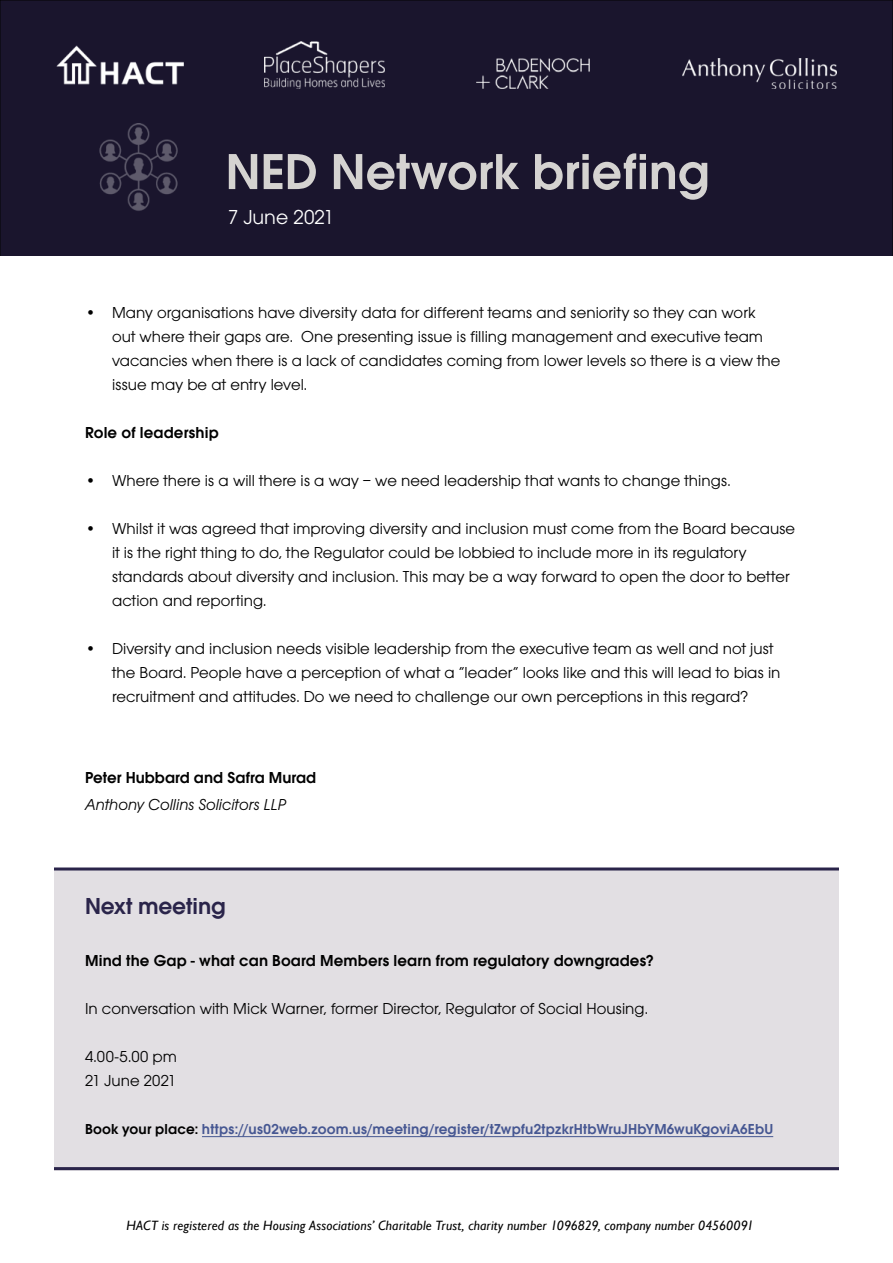
<style>
.page{position:relative;width:893px;height:1263px;background:#fff}
.page>*{position:absolute;margin:0;border:0;box-sizing:border-box;transform-origin:0 0}
.t1{font:600 52.5px "Avant Garde ITC";color:#d5d3d1}
.t2{font:600 24px "Avant Garde ITC";letter-spacing:-.01em;color:#2a244a}
.t3{font:21px "Avant Garde ITC";color:#fff}
.t4{font:16.5px/24px "Avant Garde ITC";letter-spacing:.005em;color:#000}
.t5{font:600 16.5px "Avant Garde ITC";letter-spacing:.005em;color:#000}
.t6{font:italic 16.5px "Avant Garde ITC";color:#000}
.t7{font:600 15px "Avant Garde ITC";letter-spacing:.01em;color:#465792}
.t8{font:italic 13.5px "Gill Sans";letter-spacing:.01em;color:#000}
.s1{color:#000}
</style>
<div class="page">
<div style="left:54px;top:869px;width:785px;height:301px;background:#e2dfe3"></div>
<hr style="left:54px;top:867px;width:785px;height:3px;background:#2a244a">
<hr style="left:54px;top:1167px;width:785px;height:3px;background:#2a244a">
<hr style="left:202px;top:1136px;width:571px;height:1px;background:#465792">
<div style="left:0;top:0;width:893px;height:256px;background:#1a152d"></div>
<img style="left:88px;top:123px;width:101px;height:101px">
<img style="left:265px;top:41px;width:120px;height:47px">
<img style="left:477px;top:58px;width:113px;height:30px">
<img style="left:682px;top:58px;width:154px;height:30px">
<img style="left:54px;top:42px;width:135px;height:46px">
<h1 class="t1" style="left:226px;top:141px;width:486px">NED Network briefing</h1>
<p class="t3" style="left:228px;top:205px;width:108px">7 June 2021</p>
<p class="t4" style="left:112px;top:301px;width:670px;text-indent:-27px">• Many organisations have diversity data for different teams and seniority so they can work out where their gaps are. One presenting issue is filling management and executive team vacancies when there is a lack of candidates coming from lower levels so there is a view the issue may be at entry level.</p>
<p class="t5" style="left:85px;top:423px;width:135px">Role of leadership</p>
<p class="t4" style="left:85px;top:469px;width:647px">• Where there is a will there is a way – we need leadership that wants to change things.</p>
<p class="t4" style="left:112px;top:517px;width:685px;text-indent:-27px">• Whilst it was agreed that improving diversity and inclusion must come from the Board because it is the right thing to do, the Regulator could be lobbied to include more in its regulatory standards about diversity and inclusion. This may be a way forward to open the door to better action and reporting.</p>
<p class="t4" style="left:112px;top:637px;width:670px;text-indent:-27px">• Diversity and inclusion needs visible leadership from the executive team as well and not just the Board. People have a perception of what a “leader” looks like and this will lead to bias in recruitment and attitudes. Do we need to challenge our own perceptions in this regard?</p>
<p class="t5" style="left:85px;top:768px;width:233px">Peter Hubbard and Safra Murad</p>
<p class="t6" style="left:85px;top:795px;width:202px">Anthony Collins Solicitors LLP</p>
<h2 class="t2" style="left:85px;top:892px;width:142px">Next meeting</h2>
<p class="t5" style="left:85px;top:951px;width:570px">Mind the Gap - what can Board Members learn from regulatory downgrades?</p>
<p class="t4" style="left:85px;top:997px;width:564px">In conversation with Mick Warner, former Director, Regulator of Social Housing.</p>
<p class="t4" style="left:85px;top:1045px;width:93px">4.00-5.00 pm<br>21 June 2021</p>
<p class="t7" style="left:85px;top:1120px;width:690px"><span class="s1">Book your place:</span> https://us02web.zoom.us/meeting/register/tZwpfu2tpzkrHtbWruJHbYM6wuKgoviA6EbU</p>
<p class="t8" style="left:127px;top:1218px;width:629px">HACT is registered as the Housing Associations’ Charitable Trust, charity number 1096829, company number 04560091</p>
</div>
